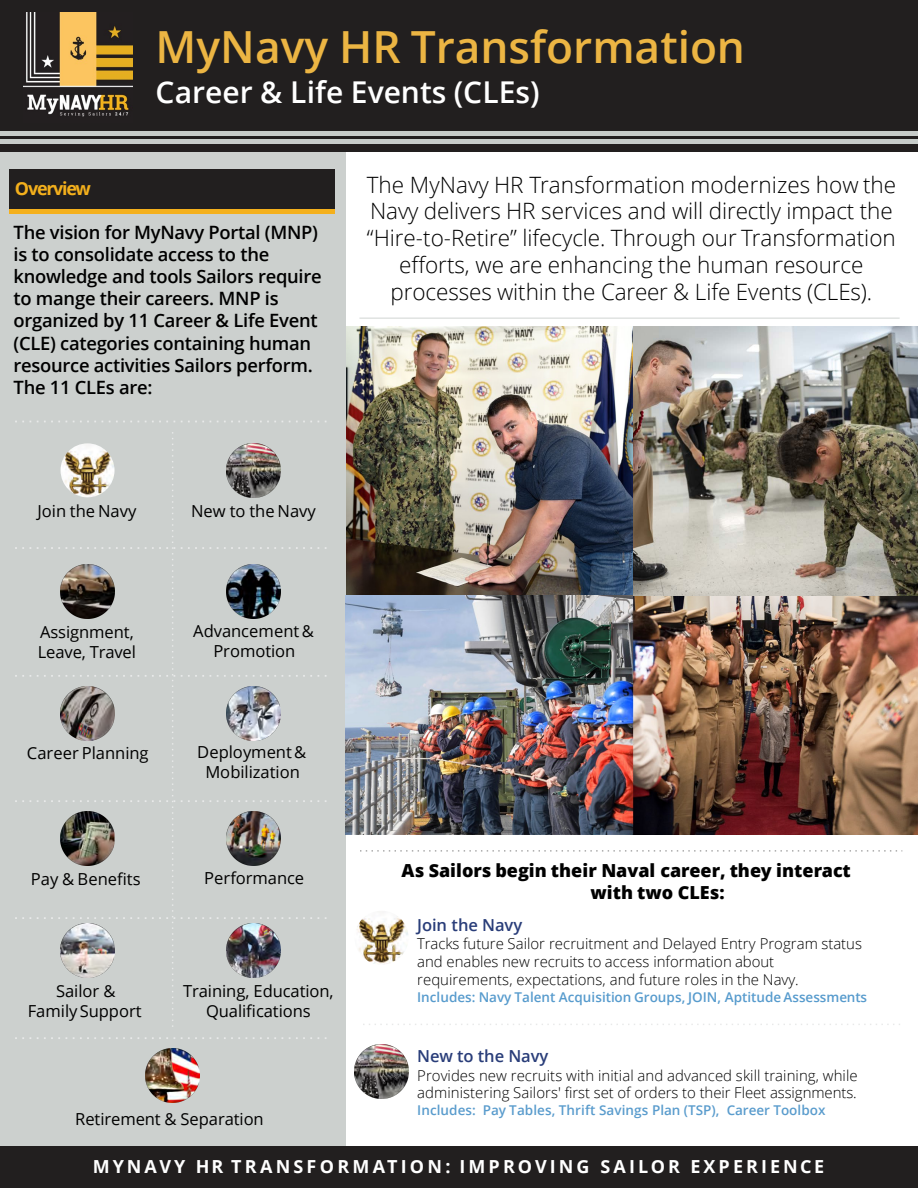
<style>
.page{position:relative;width:918px;height:1188px;background:#fff}
.page>*{position:absolute;margin:0;border:0;box-sizing:border-box;transform-origin:0 0}
.t1{font:600 44.25px "Open Sans";color:#ecb543}
.t2{font:600 30px "Open Sans";color:#fff}
.t3{font:300 22.5px/27px "Open Sans";color:#000;text-align:center}
.t4{font:600 18.3px/22px "Open Sans";letter-spacing:-.015em;color:#000}
.t5{font:800 18px/21.6px "Open Sans";color:#000}
.t6{font:700 18px "Open Sans";letter-spacing:.17em;color:#fff}
.t7{font:700 18px "Open Sans";letter-spacing:-.07em;color:#f4b01c}
.t8{font:16.5px/19.8px "Open Sans";letter-spacing:-.005em;color:#000;text-align:center}
.t9{font:600 16.5px "Open Sans";letter-spacing:-.005em;color:#293d79}
.t10{font:300 15px/17.9px "Open Sans";letter-spacing:.005em;color:#000}
.t11{font:600 13.5px "Open Sans";color:#579bcd}
.t12{font:600 13.5px "Open Sans";letter-spacing:.005em;color:#5a9ccd}
</style>
<div class="page">
<div style="left:0;top:152px;width:346px;height:994px;background:#ccd0ce"></div>
<div style="left:0;top:0;width:918px;height:152px;background:#221f1f"></div>
<img style="left:23px;top:13px;width:110px;height:104px">
<div style="left:0;top:131px;width:918px;height:5px;background:#c7ccc9"></div>
<div style="left:0;top:139px;width:918px;height:5px;background:#c7ccc9"></div>
<div style="left:0;top:1146px;width:918px;height:42px;background:#221f1f"></div>
<div style="left:9px;top:169px;width:325px;height:41px;background:#221f1f"></div>
<hr style="left:9px;top:210px;width:325px;height:4px;background:#f4b01c">
<svg style="left:363px;top:1024px;width:537px;height:1px"></svg>
<svg style="left:360px;top:850px;width:542px;height:2px"></svg>
<svg style="left:15px;top:421px;width:312px;height:1px"></svg>
<svg style="left:15px;top:432px;width:312px;height:595px"></svg>
<svg style="left:15px;top:1037px;width:312px;height:2px"></svg>
<img style="left:346px;top:326px;width:287px;height:270px">
<img style="left:346px;top:596px;width:571px;height:239px">
<hr style="left:359px;top:318px;width:541px;height:1px;background:#d0d4d2">
<img style="left:633px;top:326px;width:285px;height:270px">
<img style="left:145px;top:1048px;width:54px;height:54px">
<img style="left:60px;top:924px;width:54px;height:54px">
<img style="left:226px;top:443px;width:55px;height:55px">
<img style="left:227px;top:812px;width:54px;height:54px">
<img style="left:227px;top:565px;width:54px;height:54px">
<img style="left:60px;top:812px;width:54px;height:54px">
<img style="left:227px;top:924px;width:54px;height:54px">
<img style="left:227px;top:687px;width:54px;height:54px">
<img style="left:60px;top:687px;width:54px;height:54px">
<img style="left:60px;top:565px;width:54px;height:54px">
<img style="left:354px;top:1044px;width:54px;height:54px">
<img style="left:355px;top:911px;width:54px;height:54px;border-radius:27px">
<img style="left:61px;top:443px;width:54px;height:54px;border-radius:27px">
<h2 class="t1" style="left:156px;top:17px;width:591px">MyNavy HR Transformation</h2>
<h2 class="t2" style="left:156px;top:72px;width:385px">Career &amp; Life Events (CLEs)</h2>
<p class="t7" style="left:15px;top:176px;width:78px">Overview</p>
<p class="t4" style="left:14px;top:221px;width:310px">The vision for MyNavy Portal (MNP) is to consolidate access to the knowledge and tools Sailors require to mange their careers. MNP is organized by 11 Career &amp; Life Event (CLE) categories containing human resource activities Sailors perform.<br>The 11 CLEs are:</p>
<p class="t3" style="left:367px;top:170px;width:531px">The MyNavy HR Transformation modernizes how the Navy delivers HR services and will directly impact the “Hire-to-Retire” lifecycle. Through our Transformation efforts, we are enhancing the human resource processes within the Career &amp; Life Events (CLEs).</p>
<p class="t8" style="left:37px;top:501px;width:101px">Join the Navy</p>
<p class="t8" style="left:191px;top:501px;width:126px">New to the Navy</p>
<p class="t8" style="left:38px;top:622px;width:100px;text-align:left">Assignment,<br>Leave, Travel</p>
<p class="t8" style="left:193px;top:621px;width:122px">Advancement &amp;<br>Promotion</p>
<p class="t8" style="left:27px;top:743px;width:123px">Career Planning</p>
<p class="t8" style="left:197px;top:742px;width:111px">Deployment &amp;<br>Mobilization</p>
<p class="t8" style="left:31px;top:869px;width:111px">Pay &amp; Benefits</p>
<p class="t8" style="left:28px;top:981px;width:116px">Sailor &amp;<br>FamilySupport</p>
<p class="t8" style="left:204px;top:868px;width:101px">Performance</p>
<p class="t8" style="left:183px;top:981px;width:152px">Training, Education,<br>Qualifications</p>
<p class="t8" style="left:75px;top:1109px;width:190px">Retirement &amp; Separation</p>
<p class="t5" style="left:591px;top:859px;width:262px;text-indent:-189px">As Sailors begin their Naval career, they interact with two CLEs:</p>
<p class="t9" style="left:417px;top:914px;width:107px">Join the Navy</p>
<p class="t10" style="left:417px;top:935px;width:446px">Tracks future Sailor recruitment and Delayed Entry Program status and enables new recruits to access information about requirements, expectations, and future roles in the Navy.</p>
<p class="t11" style="left:417px;top:988px;width:451px">Includes: Navy Talent Acquisition Groups, JOIN, AptitudeAssessments</p>
<p class="t9" style="left:417px;top:1045px;width:133px">New to the Navy</p>
<p class="t10" style="left:417px;top:1066px;width:442px">Provides new recruits with initial and advanced skill training, while administering Sailors' first set of orders to their Fleet assignments.</p>
<p class="t12" style="left:417px;top:1101px;width:410px">Includes: Pay Tables, Thrift Savings Plan (TSP), Career Toolbox</p>
<p class="t6" style="left:93px;top:1154px;width:733px">MYNAVY HR TRANSFORMATION: IMPROVING SAILOR EXPERIENCE</p>
</div>
